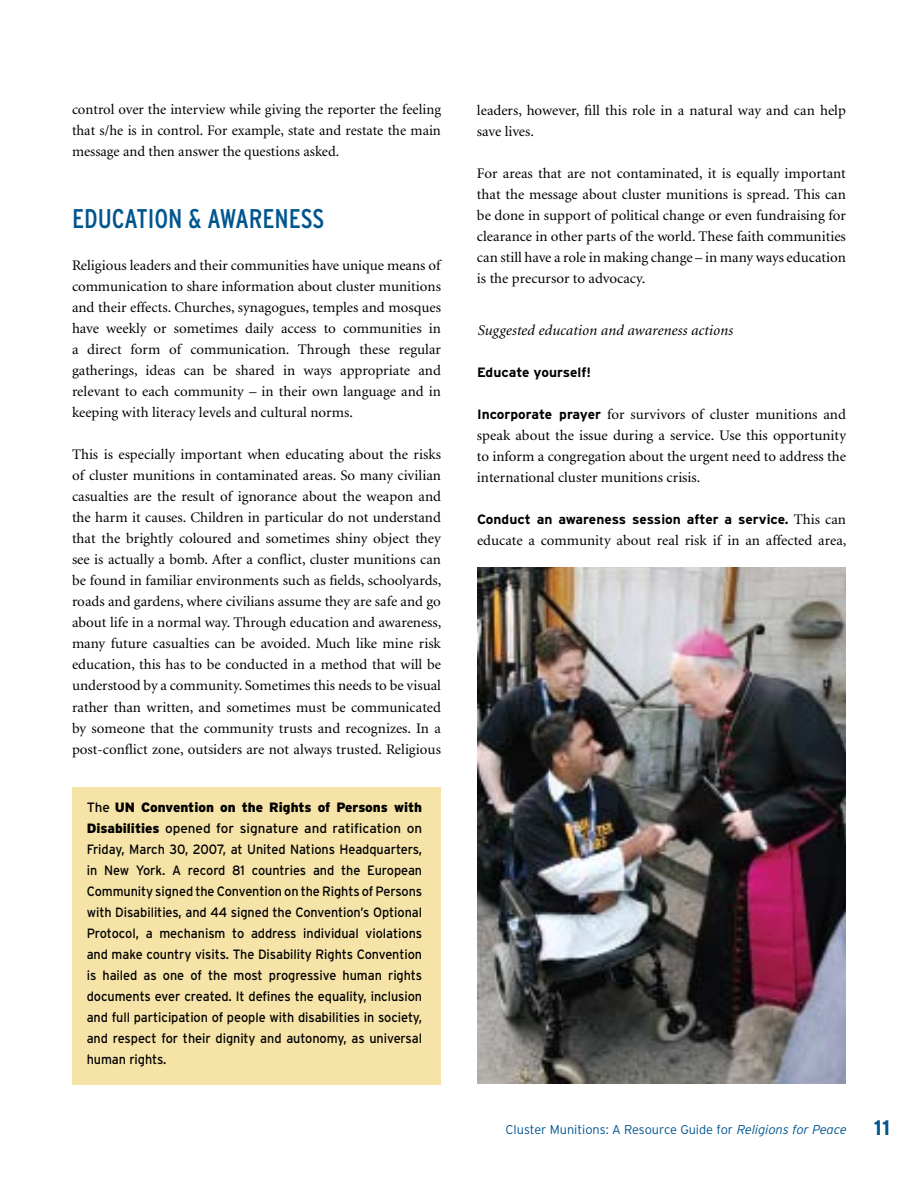
<style>
.page{position:relative;width:918px;height:1188px;background:#fff}
.page>*{position:absolute;margin:0;border:0;box-sizing:border-box;transform-origin:0 0}
.t1{font:condensed 27px "Interstate";color:#00558e}
.t2{font:700 21px "Interstate";color:#00558e}
.t3{font:italic 15px "Minion";letter-spacing:.005em;color:#000}
.t4{font:14.7px/21px "Minion";color:#000;text-align:justify}
.t5{font:13.5px/21px "Interstate";letter-spacing:-.005em;color:#000;text-align:justify}
.t6{font:700 13.5px "Interstate";color:#000}
.t7{font:300 12.75px "Interstate";color:#00558e}
.s1{font-weight:900}
.s2{font-family:"Interstate";font-weight:700;font-size:13.5px}
.s3{font-family:"Minion";font-weight:400;font-size:14.7px}
.s4{font-style:italic}
</style>
<div class="page">
<div style="left:72px;top:787px;width:368px;height:298px;background:#f5e3a7"></div>
<img style="left:478px;top:568px;width:368px;height:515px">
<p class="t4" style="left:72px;top:100px;width:371px">control over the interview while giving the reporter the feeling that s/he is in control. For example, state and restate the main message and then answer the questions asked.</p>
<h1 class="t1" style="left:72px;top:204px;width:254px">EDUCATION &amp; AWARENESS</h1>
<p class="t4" style="left:72px;top:256px;width:370px">Religious leaders and their communities have unique means of communication to share information about cluster munitions and their effects. Churches, synagogues, temples and mosques have weekly or sometimes daily access to communities in a direct form of communication. Through these regular gatherings, ideas can be shared in ways appropriate and relevant to each community – in their own language and in keeping with literacy levels and cultural norms.</p>
<p class="t4" style="left:72px;top:445px;width:371px">This is especially important when educating about the risks of cluster munitions in contaminated areas. So many civilian casualties are the result of ignorance about the weapon and the harm it causes. Children in particular do not understand that the brightly coloured and sometimes shiny object they see is actually a bomb. After a conflict, cluster munitions can be found in familiar environments such as fields, schoolyards, roads and gardens, where civilians assume they are safe and go about life in a normal way. Through education and awareness, many future casualties can be avoided. Much like mine risk education, this has to be conducted in a method that will be understood by a community. Sometimes this needs to be visual rather than written, and sometimes must be communicated by someone that the community trusts and recognizes. In a post-conflict zone, outsiders are not always trusted. Religious</p>
<p class="t5" style="left:87px;top:797px;width:337px">The <span class="s1">UN Convention on the Rights of Persons with Disabilities</span> opened for signature and ratification on Friday, March 30, 2007, at U nited Nations Headquarters, in N ew York. A record 81 countries and the European Community signed the Convention on the Rights of Persons with Disabilities, and 44 signed the Convention’s Optional Protocol, a mechanism to address individual violations and make country visits. The Disability Rights Convention is hailed as one of the most progressive human rights documents ever created. It defines the equality, inclusion and full participation of people with disabilities in society, and respect for their dignity and autonomy, as universal human rights.</p>
<p class="t4" style="left:477px;top:100px;width:370px">leaders, however, fill this role in a natural way and can help save lives.</p>
<p class="t4" style="left:477px;top:163px;width:371px">For areas that are not contaminated, it is equally important that the message about cluster munitions is spread. This can be done in support of political change or even fundraising for clearance in other parts of the world. These faith communities can still have a role in making change – in many ways education is the precursor to advocacy.</p>
<p class="t3" style="left:477px;top:323px;width:257px">Suggested education and awareness actions</p>
<p class="t6" style="left:477px;top:365px;width:116px">Educate yourself!</p>
<p class="t4" style="left:477px;top:404px;width:371px"><span class="s2">Incorporate prayer</span> for survivors of cluster munitions and speak about the issue during a service. Use this opportunity to inform a congregation about the urgent need to address the international cluster munitions crisis.</p>
<p class="t6" style="left:477px;top:512px;width:371px">Conduct an awareness session after a service. <span class="s3">This can</span></p>
<p class="t4" style="left:477px;top:530px;width:371px">educate a community about real risk if in an affected area,</p>
<p class="t7" style="left:506px;top:1123px;width:342px">Cluster Munitions: A Resource Guide for <span class="s4">Religions for Peace</span></p>
<h2 class="t2" style="left:874px;top:1116px;width:18px">11</h2>
</div>
